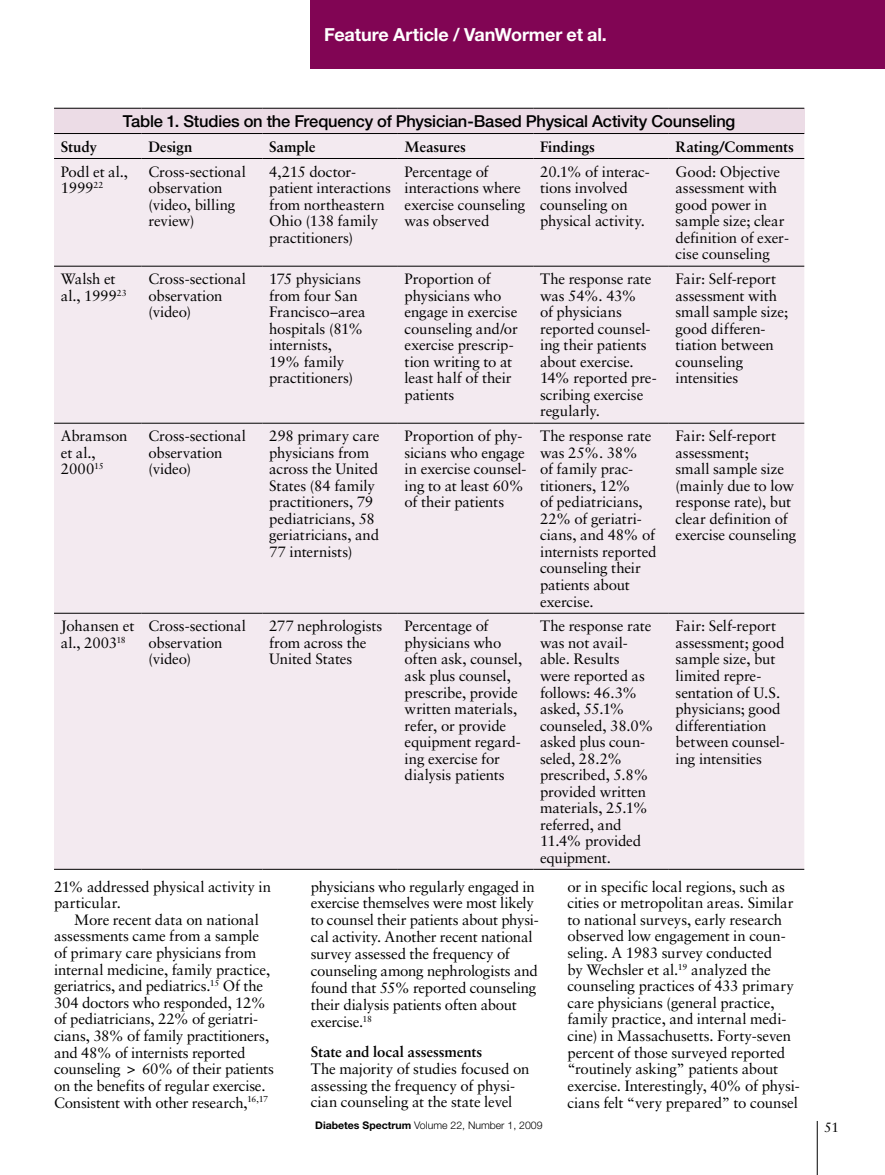
<style>
.page{position:relative;width:885px;height:1175px;background:#fff}
.page>*{position:absolute;margin:0;border:0;box-sizing:border-box;transform-origin:0 0}
.t1{font:700 18px "Helvetica Neue LT Std";letter-spacing:-.005em;color:#fff}
.t2{font:500 16.5px "Helvetica Neue LT Std";letter-spacing:-.01em;color:#000}
.t3{font:15px/16.5px "Sabon LT Std";letter-spacing:-.015em;color:#000}
.t4{font:700 15px "Sabon LT Std";letter-spacing:-.005em;color:#000}
.t5{font:13.5px "Sabon LT Std";color:#000}
.t6{font:300 10.5px "Helvetica Neue LT Std";color:#000}
.s1{font-weight:700}
</style>
<div class="page">
<hr style="left:816px;top:1120px;width:1px;height:54px;background:#000">
<div style="left:310px;top:0;width:574px;height:68px;background:#810554"></div>
<div style="left:54px;top:108px;width:750px;height:25px;background:#ecdce6"></div>
<div style="left:54px;top:134px;width:750px;height:735px;background:#f3eaf0"></div>
<hr style="left:54px;top:108px;width:88px;height:1px;background:#000">
<hr style="left:142px;top:108px;width:120px;height:1px;background:#000">
<hr style="left:262px;top:108px;width:136px;height:1px;background:#000">
<hr style="left:398px;top:108px;width:135px;height:1px;background:#000">
<hr style="left:533px;top:108px;width:135px;height:1px;background:#000">
<hr style="left:668px;top:108px;width:136px;height:1px;background:#000">
<hr style="left:54px;top:133px;width:88px;height:1px;background:#000">
<hr style="left:142px;top:133px;width:120px;height:1px;background:#000">
<hr style="left:262px;top:133px;width:136px;height:1px;background:#000">
<hr style="left:398px;top:133px;width:135px;height:1px;background:#000">
<hr style="left:533px;top:133px;width:135px;height:1px;background:#000">
<hr style="left:668px;top:133px;width:136px;height:1px;background:#000">
<hr style="left:54px;top:266px;width:88px;height:1px;background:#000">
<hr style="left:142px;top:266px;width:120px;height:1px;background:#000">
<hr style="left:262px;top:266px;width:136px;height:1px;background:#000">
<hr style="left:398px;top:266px;width:135px;height:1px;background:#000">
<hr style="left:533px;top:266px;width:135px;height:1px;background:#000">
<hr style="left:668px;top:266px;width:136px;height:1px;background:#000">
<hr style="left:54px;top:423px;width:88px;height:1px;background:#000">
<hr style="left:142px;top:423px;width:120px;height:1px;background:#000">
<hr style="left:262px;top:423px;width:136px;height:1px;background:#000">
<hr style="left:398px;top:423px;width:135px;height:1px;background:#000">
<hr style="left:533px;top:423px;width:135px;height:1px;background:#000">
<hr style="left:668px;top:423px;width:136px;height:1px;background:#000">
<hr style="left:54px;top:613px;width:88px;height:1px;background:#000">
<hr style="left:142px;top:613px;width:120px;height:1px;background:#000">
<hr style="left:262px;top:613px;width:136px;height:1px;background:#000">
<hr style="left:398px;top:613px;width:135px;height:1px;background:#000">
<hr style="left:533px;top:613px;width:135px;height:1px;background:#000">
<hr style="left:668px;top:613px;width:136px;height:1px;background:#000">
<hr style="left:54px;top:869px;width:88px;height:1px;background:#000">
<hr style="left:142px;top:869px;width:120px;height:1px;background:#000">
<hr style="left:262px;top:869px;width:136px;height:1px;background:#000">
<hr style="left:398px;top:869px;width:135px;height:1px;background:#000">
<hr style="left:533px;top:869px;width:135px;height:1px;background:#000">
<hr style="left:668px;top:869px;width:136px;height:1px;background:#000">
<hr style="left:54px;top:158px;width:88px;height:1px;background:#000">
<hr style="left:142px;top:158px;width:120px;height:1px;background:#000">
<hr style="left:262px;top:158px;width:136px;height:1px;background:#000">
<hr style="left:398px;top:158px;width:135px;height:1px;background:#000">
<hr style="left:533px;top:158px;width:135px;height:1px;background:#000">
<hr style="left:668px;top:158px;width:136px;height:1px;background:#000">
<p class="t1" style="left:324px;top:23px;width:284px">Feature Article / VanWormer et al.</p>
<p class="t2" style="left:123px;top:111px;width:614px">Table 1. Studies on the Frequency of Physician-Based Physical Activity Counseling</p>
<p class="t4" style="left:61px;top:137px;width:38px">Study</p>
<p class="t4" style="left:148px;top:137px;width:45px">Design</p>
<p class="t4" style="left:269px;top:137px;width:48px">Sample</p>
<p class="t4" style="left:404px;top:137px;width:63px">Measures</p>
<p class="t4" style="left:540px;top:137px;width:56px">Findings</p>
<p class="t4" style="left:675px;top:137px;width:120px">Rating/Comments</p>
<p class="t3" style="left:61px;top:163px;width:69px">Podl et al.,<br>1999<sup>22</sup></p>
<p class="t3" style="left:148px;top:163px;width:99px">Cross-sectional observation (video, billing review)</p>
<p class="t3" style="left:269px;top:163px;width:123px">4,215 doctor&shy;patient interactions from northeastern<br>Ohio (138 family practitioners)</p>
<p class="t3" style="left:404px;top:163px;width:122px">Percentage of interactions where exercise counseling was observed</p>
<p class="t3" style="left:540px;top:163px;width:111px">20.1% of interac&shy;tions involved counseling on physical activity.</p>
<p class="t3" style="left:675px;top:163px;width:115px">Good: Objective assessment with good power in sample size; clear definition of exer&shy;cise counseling</p>
<p class="t3" style="left:61px;top:271px;width:67px">Walsh et al., 1999<sup>23</sup></p>
<p class="t3" style="left:148px;top:271px;width:99px">Cross-sectional observation (video)</p>
<p class="t3" style="left:269px;top:271px;width:98px">175 physicians from four San<br>Francisco–area hospitals (81% internists,<br>19% family practitioners)</p>
<p class="t3" style="left:404px;top:271px;width:115px">Proportion of physicians who engage in exercise counseling and/or exercise prescrip&shy;tion writing to at least half of their patients</p>
<p class="t3" style="left:540px;top:271px;width:118px">The response rate was 54%. 43%<br>of physicians reported counsel&shy;ing their patients about exercise.<br>14% reported pre&shy;scribing exercise regularly.</p>
<p class="t3" style="left:675px;top:271px;width:114px">Fair: Self-report assessment with small sample size; good differen&shy;tiation between counseling intensities</p>
<p class="t3" style="left:61px;top:428px;width:68px">Abramson et al.,<br>2000<sup>15</sup></p>
<p class="t3" style="left:148px;top:428px;width:99px">Cross-sectional observation (video)</p>
<p class="t3" style="left:269px;top:428px;width:112px">298 primary care physicians from across the United<br>States (84 family practitioners, 79 pediatricians, 58 geriatricians, and<br>77 internists)</p>
<p class="t3" style="left:404px;top:428px;width:123px">Proportion of phy&shy;sicians who engage in exercise counsel&shy;ing to at least 60% of their patients</p>
<p class="t3" style="left:540px;top:428px;width:118px">The response rate was 25%. 38%<br>of family prac&shy;titioners, 12%<br>of pediatricians,<br>22% of geriatri&shy;cians, and 48% of internists reported counseling their patients about exercise.</p>
<p class="t3" style="left:675px;top:428px;width:122px">Fair: Self-report assessment;<br>small sample size (mainly due to low response rate), but clear definition of exercise counseling</p>
<p class="t3" style="left:61px;top:618px;width:75px">Johansen et al., 2003<sup>18</sup></p>
<p class="t3" style="left:148px;top:618px;width:99px">Cross-sectional observation (video)</p>
<p class="t3" style="left:269px;top:618px;width:115px">277 nephrologists from across the<br>United States</p>
<p class="t3" style="left:404px;top:618px;width:119px">Percentage of physicians who often ask, counsel, ask plus counsel, prescribe, provide written materials, refer, or provide equipment regard&shy;ing exercise for dialysis patients</p>
<p class="t3" style="left:540px;top:618px;width:115px">The response rate was not avail&shy;able. Results<br>were reported as follows: 46.3% asked, 55.1% counseled, 38.0% asked plus coun&shy;seled, 28.2% prescribed, 5.8% provided written materials, 25.1% referred, and<br>11.4% provided equipment.</p>
<p class="t3" style="left:675px;top:618px;width:111px">Fair: Self-report assessment; good sample size, but limited repre&shy;sentation of U.S. physicians; good differentiation between counsel&shy;ing intensities</p>
<p class="t3" style="left:54px;top:878px;width:219px">21% addressed physical activity in particular.</p>
<p class="t3" style="left:54px;top:911px;width:218px;text-indent:20px">More recent data on national assessments came from a sample of primary care physicians from internal medicine, family practice, geriatrics, and pediatrics.<sup>15</sup> Of the<br>304 doctors who responded, 12% of pediatricians, 22% of geriatri&shy;cians, 38% of family practitioners, and 48% of internists reported counseling</p>
<p class="t3" style="left:54px;top:1060px;width:221px;text-indent:88px">60% of their patients on the benefits of regular exercise.<br>Consistent with other research,<sup>16,17</sup></p>
<p class="t3" style="left:310px;top:877px;width:229px">physicians who regularly engaged in exercise themselves were most likely to counsel their patients about physi&shy;cal activity. Another recent national survey assessed the frequency of counseling among nephrologists and found that 55% reported counseling their dialysis patients often about exercise.<sup>18</sup></p>
<p class="t4" style="left:310px;top:1042px;width:173px">State and local assessments</p>
<p class="t3" style="left:310px;top:1060px;width:220px">The majority of studies focused on assessing the frequency of physi&shy;cian counseling at the state level</p>
<p class="t3" style="left:567px;top:878px;width:234px">or in specific local regions, such as cities or metropolitan areas. Similar to national surveys, early research observed low engagement in coun&shy;seling. A 1983 survey conducted<br>by Wechsler et al.<sup>19</sup> analyzed the counseling practices of 433 primary care physicians (general practice, family practice, and internal medi&shy;cine) in Massachusetts. Forty-seven percent of those surveyed reported “routinely asking” patients about exercise. Interestingly, 40% of physi&shy;cians felt “very prepared” to counsel</p>
<p class="t6" style="left:315px;top:1119px;width:229px"><span class="s1">Diabetes Spectrum</span> Volume 22, Number 1, 2009</p>
<p class="t5" style="left:823px;top:1119px;width:17px">51</p>
</div>
